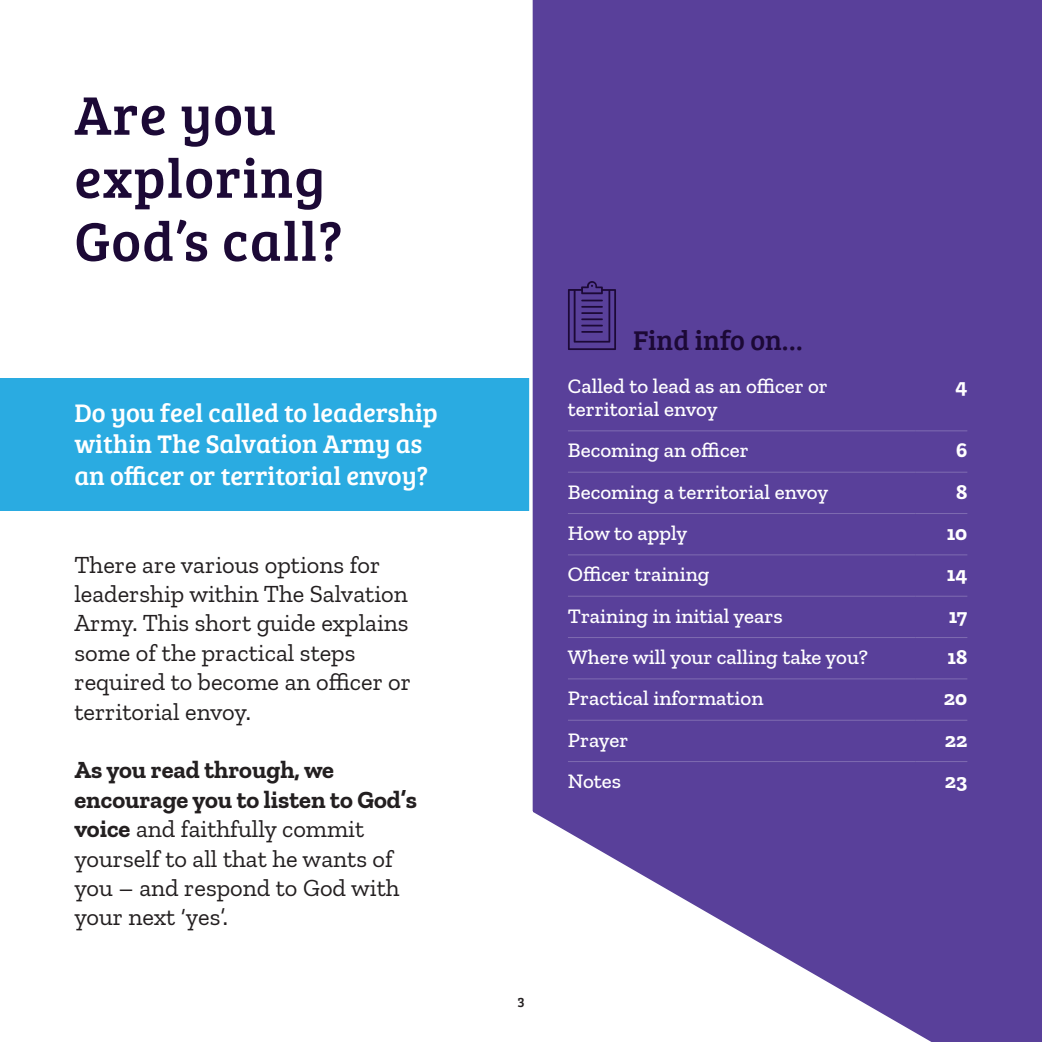
<style>
.page{position:relative;width:1042px;height:1042px;background:#fff}
.page>*{position:absolute;margin:0;border:0;box-sizing:border-box;transform-origin:0 0}
.Intros_-_v3{font:56px "Bree Serif";letter-spacing:.02em;color:#1c0936}
.t1{font:28px "Bree Serif";color:#1c0936}
.Text_-_Med_size{font:26.25px/31.5px "Bree Serif";color:#fff}
.Text_-_Med_size-2{font:24.5px/29.4px "Zilla Slab";color:#231f20}
.Text_-_Body{font:500 21px/22.8px "Zilla Slab";color:#fff}
.Text_-_Body-2{font:700 21px "Zilla Slab";color:#fff}
.t2{font:14px "Bree Serif";color:#231f20}
.s1{font-weight:700}
</style>
<div class="page">
<div style="left:0;top:379px;width:677px;height:132px;background:#2aabe1"></div>
<svg style="left:527px;top:0;width:515px;height:1042px;background:#6952a3"></svg>
<hr style="left:568px;top:430px;width:347px;height:1px;background:#7f6cb1">
<hr style="left:915px;top:430px;width:52px;height:1px;background:#7f6cb1">
<hr style="left:568px;top:472px;width:347px;height:1px;background:#7f6cb1">
<hr style="left:915px;top:472px;width:52px;height:1px;background:#7f6cb1">
<hr style="left:568px;top:513px;width:347px;height:1px;background:#7f6cb1">
<hr style="left:915px;top:513px;width:52px;height:1px;background:#7f6cb1">
<hr style="left:568px;top:554px;width:347px;height:1px;background:#7f6cb1">
<hr style="left:915px;top:554px;width:52px;height:1px;background:#7f6cb1">
<hr style="left:568px;top:596px;width:347px;height:1px;background:#7f6cb1">
<hr style="left:915px;top:596px;width:52px;height:1px;background:#7f6cb1">
<hr style="left:568px;top:637px;width:347px;height:1px;background:#7f6cb1">
<hr style="left:915px;top:637px;width:52px;height:1px;background:#7f6cb1">
<hr style="left:568px;top:678px;width:347px;height:1px;background:#7f6cb1">
<hr style="left:915px;top:678px;width:52px;height:1px;background:#7f6cb1">
<hr style="left:568px;top:720px;width:347px;height:1px;background:#7f6cb1">
<hr style="left:915px;top:720px;width:52px;height:1px;background:#7f6cb1">
<hr style="left:568px;top:761px;width:347px;height:1px;background:#7f6cb1">
<hr style="left:915px;top:761px;width:52px;height:1px;background:#7f6cb1">
<svg style="left:568px;top:281px;width:48px;height:69px;background:#48307e"></svg>
<p class="Intros_-_v3" style="left:74px;top:74px;width:203px">Are you</p>
<p class="Intros_-_v3" style="left:74px;top:137px;width:252px">exploring</p>
<p class="Intros_-_v3" style="left:74px;top:200px;width:270px">God’s call?</p>
<p class="Text_-_Med_size" style="left:74px;top:395px;width:365px">Do you feel called to leadership within The Salvation Army as an officer or territorial envoy?</p>
<p class="Text_-_Med_size-2" style="left:74px;top:550px;width:338px">There are various options for leadership within The Salvation<br>Army. This short guide explains some of the practical steps required to become an officer or territorial envoy.</p>
<p class="Text_-_Med_size-2" style="left:74px;top:755px;width:344px"><span class="s1">As you read through, we encourage you to listen to God’s voice</span> and faithfully commit yourself to all that he wants of you – and respond to God with your next ‘yes’.</p>
<p class="t1" style="left:633px;top:320px;width:171px">Find info on…</p>
<p class="Text_-_Body" style="left:568px;top:375px;width:261px">Called to lead as an officer or territorial envoy</p>
<p class="Text_-_Body-2" style="left:955px;top:374px;width:13px">4</p>
<p class="Text_-_Body" style="left:568px;top:439px;width:182px">Becoming an officer</p>
<p class="Text_-_Body-2" style="left:956px;top:438px;width:13px">6</p>
<p class="Text_-_Body" style="left:568px;top:480px;width:262px">Becoming a territorial envoy</p>
<p class="Text_-_Body-2" style="left:956px;top:479px;width:13px">8</p>
<p class="Text_-_Body" style="left:568px;top:522px;width:121px">How to apply</p>
<p class="Text_-_Body-2" style="left:947px;top:521px;width:22px">10</p>
<p class="Text_-_Body" style="left:568px;top:563px;width:143px">Officer training</p>
<p class="Text_-_Body-2" style="left:947px;top:562px;width:22px">14</p>
<p class="Text_-_Body" style="left:568px;top:604px;width:216px">Training in initial years</p>
<p class="Text_-_Body-2" style="left:949px;top:603px;width:20px">17</p>
<p class="Text_-_Body" style="left:568px;top:646px;width:302px">Where will your calling take you?</p>
<p class="Text_-_Body-2" style="left:947px;top:645px;width:21px">18</p>
<p class="Text_-_Body" style="left:568px;top:687px;width:197px">Practical information</p>
<p class="Text_-_Body-2" style="left:944px;top:686px;width:25px">20</p>
<p class="Text_-_Body" style="left:568px;top:728px;width:62px">Prayer</p>
<p class="Text_-_Body-2" style="left:945px;top:727px;width:24px">22</p>
<p class="Text_-_Body" style="left:568px;top:770px;width:55px">Notes</p>
<p class="Text_-_Body-2" style="left:945px;top:769px;width:24px">23</p>
<p class="t2" style="left:517px;top:992px;width:9px">3</p>
</div>
